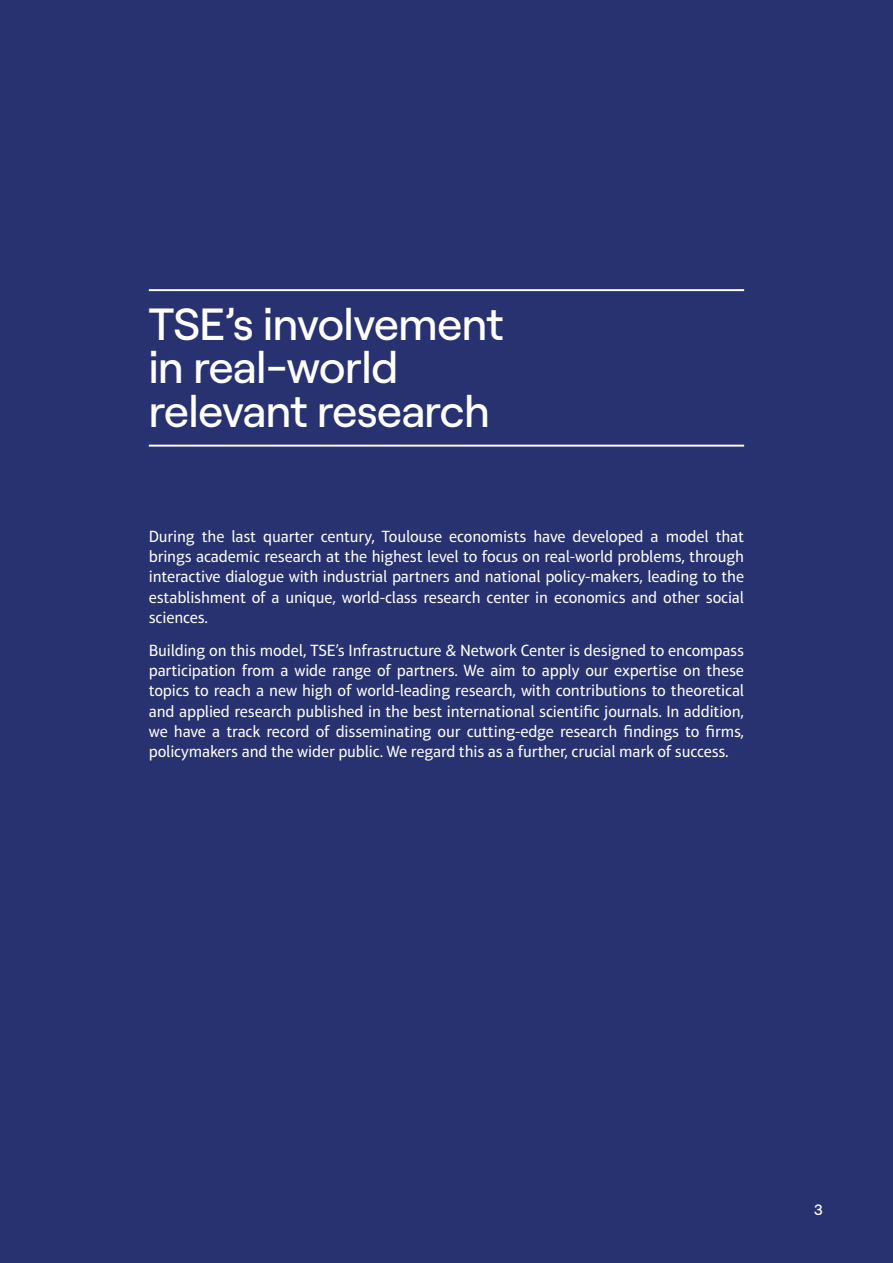
<style>
.page{position:relative;width:893px;height:1263px;background:#283270}
.page>*{position:absolute;margin:0;border:0;box-sizing:border-box;transform-origin:0 0}
.t1{font:500 45px/43.5px "Roobert";letter-spacing:-.01em;color:#fff}
.t2{font:16.5px/20.2px "Aptifer Sans LT Pro";letter-spacing:-.01em;color:#fff;text-align:justify}
.t3{font:500 15px "Roobert";color:#fff}
</style>
<div class="page">
<hr style="left:149px;top:445px;width:595px;height:2px;background:#fff">
<hr style="left:149px;top:289px;width:595px;height:2px;background:#fff">
<h1 class="t1" style="left:149px;top:299px;width:356px">TSE’s involvement in real-world relevant research</h1>
<p class="t2" style="left:149px;top:526px;width:597px">During the last quarter century, Toulouse economists have developed a model that brings academic research at the highest level to focus on real-world problems, through interactive dialogue with industrial partners and national policy-makers, leading to the establishment of a unique, world-class research center in economics and other social sciences.</p>
<p class="t2" style="left:149px;top:640px;width:597px">Building on this model, TSE’s Infrastructure &amp; Network Center is designed to encompass participation from a wide range of partners. We aim to apply our expertise on these topics to reach a new high of world-leading research, with contributions to theoretical and applied research published in the best international scientific journals. In addition, we have a track record of disseminating our cutting-edge research findings to firms, policymakers and the wider public. We regard this as a further, crucial mark of success.</p>
<p class="t3" style="left:814px;top:1199px;width:11px">3</p>
</div>
